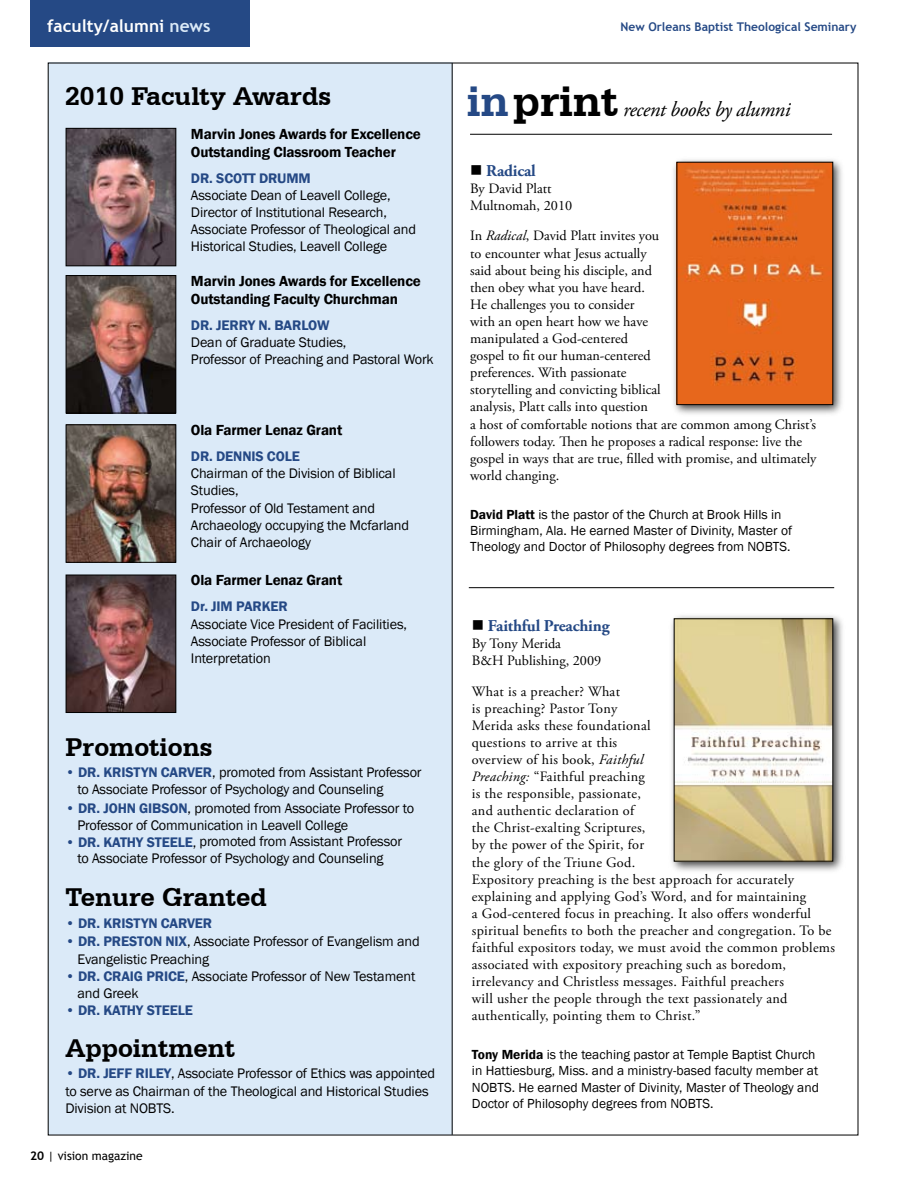
<style>
.page{position:relative;width:918px;height:1188px;background:#fff}
.page>*{position:absolute;margin:0;border:0;box-sizing:border-box;transform-origin:0 0}
.t1{font:700 27px "Serifa BT";color:#000}
.t2{font:italic 21px "Adobe Garamond Pro";letter-spacing:-.02em;color:#000}
.t3{font:700 17.25px "Trebuchet MS";color:#fff}
.t4{font:700 16.5px "Adobe Garamond Pro";letter-spacing:-.01em;color:#254985}
.t5{font:600 15px/18px "Franklin Gothic";letter-spacing:-.01em;color:#000}
.t6{font:14.25px/17.1px "Franklin Gothic";letter-spacing:-.01em;color:#000}
.t7{font:14.25px/17.1px "Adobe Garamond Pro";letter-spacing:.02em;color:#000}
.t8{font:14.25px/17.1px "Adobe Garamond Pro";color:#000}
.t9{font:600 14.25px "Franklin Gothic";letter-spacing:-.01em;color:#254985}
.t10{font:13.5px/16.2px "Franklin Gothic";color:#000}
.t11{font:700 12px "Trebuchet MS";color:#254985}
.t12{font:12px "Trebuchet MS";color:#000}
.s1{color:#dbeaf8}
.s2{font-weight:600;color:#254985}
.s3{font-weight:700}
.s4{font-family:"Serifa BT";font-weight:700;font-style:normal;font-size:45px;color:#254985}
.s5{font-family:"Serifa BT";font-weight:700;font-style:normal;font-size:45px}
.s6{color:#000}
.s7{font-style:italic}
.s8{font-weight:600}
</style>
<div class="page">
<div style="left:48px;top:63px;width:404px;height:1072px;background:#dbeaf8"></div>
<hr style="left:452px;top:63px;width:1px;height:1072px;background:#000">
<div style="left:31px;top:0;width:219px;height:47px;background:#254985"></div>
<hr style="left:470px;top:134px;width:362px;height:1px;background:#000">
<div style="left:671px;top:156px;width:175px;height:262px;background:#000;opacity:.75"></div>
<img style="left:679px;top:164px;width:152px;height:239px">
<div style="left:668px;top:613px;width:177px;height:261px;background:#000;opacity:.75"></div>
<img style="left:676px;top:621px;width:155px;height:238px">
<hr style="left:469px;top:587px;width:365px;height:1px;background:#000">
<img style="left:68px;top:130px;width:106px;height:134px">
<div style="left:66px;top:128px;width:110px;height:138px;border:1px solid #000"></div>
<img style="left:68px;top:277px;width:106px;height:134px">
<div style="left:66px;top:275px;width:110px;height:138px;border:1px solid #000"></div>
<img style="left:68px;top:427px;width:106px;height:133px">
<div style="left:66px;top:425px;width:110px;height:137px;border:1px solid #000"></div>
<img style="left:68px;top:577px;width:106px;height:134px">
<div style="left:66px;top:575px;width:110px;height:138px;border:1px solid #000"></div>
<p class="t3" style="left:47px;top:15px;width:165px">faculty/alumni <span class="s1">news</span></p>
<p class="t11" style="left:620px;top:19px;width:238px">New Orleans Baptist Theological Seminary</p>
<h1 class="t1" style="left:65px;top:79px;width:267px">2010 Faculty Awards</h1>
<p class="t5" style="left:191px;top:125px;width:231px">Marvin Jones Awards for Excellence<br>Outstanding Classroom Teacher</p>
<p class="t9" style="left:191px;top:169px;width:121px">DR. SCOTT DRUMM</p>
<p class="t6" style="left:191px;top:187px;width:227px">Associate Dean of Leavell College, Director of Institutional Research, Associate Professor of Theological and Historical Studies, Leavell College</p>
<p class="t5" style="left:191px;top:272px;width:231px">Marvin Jones Awards for Excellence<br>Outstanding Faculty Churchman</p>
<p class="t9" style="left:191px;top:316px;width:140px">DR. JERRY N. BARLOW</p>
<p class="t6" style="left:191px;top:334px;width:244px">Dean of Graduate Studies,<br>Professor of Preaching and Pastoral Work</p>
<p class="t5" style="left:191px;top:421px;width:153px">Ola Farmer Lenaz Grant</p>
<p class="t9" style="left:191px;top:448px;width:110px">DR. DENNIS COLE</p>
<p class="t6" style="left:191px;top:465px;width:220px">Chairman of the Division of Biblical<br>Studies,<br>Professor of Old Testament and<br>Archaeology occupying the Mcfarland<br>Chair of Archaeology</p>
<p class="t5" style="left:191px;top:572px;width:153px">Ola Farmer Lenaz Grant</p>
<p class="t9" style="left:191px;top:598px;width:98px">Dr. JIM PARKER</p>
<p class="t6" style="left:191px;top:616px;width:218px">Associate Vice President of Facilities,<br>Associate Professor of Biblical<br>Interpretation</p>
<h1 class="t1" style="left:65px;top:730px;width:148px">Promotions</h1>
<p class="t6" style="left:77px;top:764px;width:346px;text-indent:-12px"><span class="s2">• DR. KRISTYN CARVER</span>, promoted from Assistant Professor to Associate Professor of Psychology and Counseling</p>
<p class="t6" style="left:77px;top:800px;width:338px;text-indent:-12px"><span class="s2">• DR. JOHN GIBSON</span>, promoted from Associate Professor to<br>Professor of Communication in Leavell College</p>
<p class="t6" style="left:65px;top:833px;width:338px;text-align:center"><span class="s2">• DR. KATHY STEELE</span>, promoted from Assistant Professor to Associate Professor of Psychology and Counseling</p>
<h1 class="t1" style="left:65px;top:881px;width:203px">Tenure Granted</h1>
<p class="t9" style="left:65px;top:914px;width:148px">• DR. KRISTYN CARVER</p>
<p class="t6" style="left:77px;top:933px;width:344px;text-indent:-12px"><span class="s2">• DR. PRESTON NIX</span>, Associate Professor of Evangelism and<br>Evangelistic Preaching</p>
<p class="t6" style="left:77px;top:968px;width:339px;text-indent:-12px"><span class="s2">• DR. CRAIG PRICE</span>, Associate Professor of New Testament and Greek</p>
<p class="t9" style="left:65px;top:1001px;width:129px">• DR. KATHY STEELE</p>
<h1 class="t1" style="left:65px;top:1031px;width:171px">Appointment</h1>
<p class="t6" style="left:65px;top:1065px;width:371px"><span class="s2">• DR. JEFF RILEY</span>, Associate Professor of Ethics was appointed to serve as Chairman of the Theological and Historical Studies<br>Division at NOBTS.</p>
<p class="t12" style="left:30px;top:1149px;width:114px"><span class="s3">20</span> | vision magazine</p>
<h2 class="t2" style="left:467px;top:96px;width:325px"><span class="s4">in</span><span class="s5">print</span> recent books by alumni</h2>
<p class="t4" style="left:470px;top:161px;width:67px"><span class="s6">■</span> Radical</p>
<p class="t8" style="left:470px;top:180px;width:104px">By David Platt<br>Multnomah, 2010</p>
<p class="t8" style="left:470px;top:228px;width:348px">In <span class="s7">Radical</span>, David Platt invites you<br>to encounter what Jesus actually<br>said about being his disciple, and<br>then obey what you have heard.<br>He challenges you to consider<br>with an open heart how we have<br>manipulated a God-centered<br>gospel to fit our human-centered<br>preferences. With passionate<br>storytelling and convicting biblical<br>analysis, Platt calls into question<br>a host of comfortable notions that are common among Christ’s followers today. Then he proposes a radical response: live the gospel in ways that are true, filled with promise, and ultimately world changing.</p>
<p class="t10" style="left:470px;top:506px;width:323px"><span class="s8">David Platt</span> is the pastor of the Church at Brook Hills in<br>Birmingham, Ala. He earned Master of Divinity, Master of<br>Theology and Doctor of Philosophy degrees from NOBTS.</p>
<p class="t4" style="left:472px;top:616px;width:139px"><span class="s6">■</span> Faithful Preaching</p>
<p class="t8" style="left:472px;top:635px;width:131px">By Tony Merida<br>B&amp;H Publishing, 2009</p>
<p class="t7" style="left:472px;top:683px;width:365px">What is a preacher? What<br>is preaching? Pastor Tony<br>Merida asks these foundational<br>questions to arrive at this<br>overview of his book, <span class="s7">Faithful<br>Preaching:</span> “Faithful preaching<br>is the responsible, passionate,<br>and authentic declaration of<br>the Christ-exalting Scriptures,<br>by the power of the Spirit, for<br>the glory of the Triune God.<br>Expository preaching is the best approach for accurately explaining and applying God’s Word, and for maintaining<br>a God-centered focus in preaching. It also offers wonderful spiritual benefits to both the preacher and congregation. To be faithful expositors today, we must avoid the common problems associated with expository preaching such as boredom, irrelevancy and Christless messages. Faithful preachers<br>will usher the people through the text passionately and authentically, pointing them to Christ.”</p>
<p class="t10" style="left:472px;top:1047px;width:349px"><span class="s8">Tony Merida</span> is the teaching pastor at Temple Baptist Church in Hattiesburg, Miss. and a ministry-based faculty member at NOBTS. He earned Master of Divinity, Master of Theology and Doctor of Philosophy degrees from NOBTS.</p>
</div>
